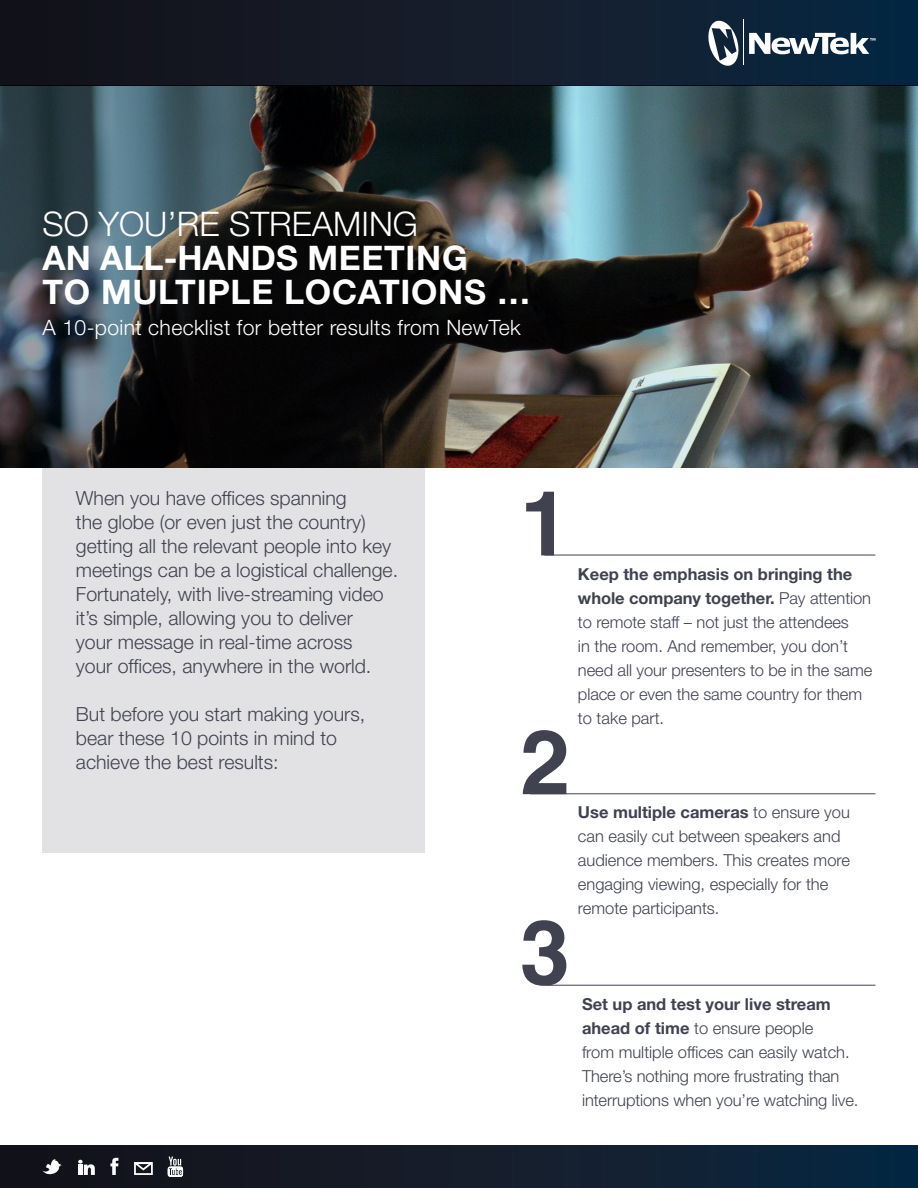
<style>
.page{position:relative;width:918px;height:1188px;background:#fff}
.page>*{position:absolute;margin:0;border:0;box-sizing:border-box;transform-origin:0 0}
.t1{font:700 90px "Helvetica";color:#404250}
.t2{font:700 33.9px/33.9px "Helvetica Neue LT Std";letter-spacing:.02em;color:#fff}
.t3{font:300 21.15px "Helvetica Neue LT Std";letter-spacing:.015em;color:#fff}
.t4{font:300 19.5px/24px "Helvetica Neue LT Std";color:#404250}
.t5{font:300 16.5px/24px "Helvetica Neue LT Std";color:#404250}
.s1{font-weight:300}
.s2{font-weight:700}
</style>
<div class="page">
<div style="left:43px;top:468px;width:382px;height:385px;background:#e2e1e3"></div>
<img style="left:0;top:85px;width:918px;height:383px">
<div style="left:0;top:1145px;width:918px;height:43px;background:linear-gradient(to right,#171117,#0b2840)"></div>
<svg style="left:137px;top:1165px;width:13px;height:7px"></svg>
<div style="left:134px;top:1162px;width:19px;height:13px;border:2px solid #fff"></div>
<svg style="left:110px;top:1158px;width:8px;height:17px"></svg>
<svg style="left:78px;top:1160px;width:17px;height:15px"></svg>
<svg style="left:168px;top:1157px;width:15px;height:20px"></svg>
<svg style="left:43px;top:1158px;width:19px;height:17px"></svg>
<div style="left:0;top:0;width:918px;height:85px;background:linear-gradient(to right,#171117,#0c2841)"></div>
<hr style="left:743px;top:19px;width:1px;height:45px;background:#fff">
<svg style="left:706px;top:19px;width:35px;height:49px"></svg>
<svg style="left:749px;top:33px;width:126px;height:21px"></svg>
<hr style="left:544px;top:555px;width:331px;height:1px;background:#404250">
<hr style="left:530px;top:793px;width:345px;height:1px;background:#404250">
<hr style="left:547px;top:985px;width:328px;height:1px;background:#404250">
<p class="t2" style="left:43px;top:206px;width:490px"><span class="s1">SO YOU’RE STREAMING<br></span>AN ALL-HANDS MEETING<br>TO MULTIPLE LOCATIONS …</p>
<p class="t3" style="left:43px;top:315px;width:480px">A 10-point checklist for better results from NewTek</p>
<p class="t4" style="left:76px;top:486px;width:324px">When you have offices spanning<br>the globe (or even just the country) getting all the relevant people into key meetings can be a logistical challenge.<br>Fortunately, with live-streaming video it’s simple, allowing you to deliver<br>your message in real-time across<br>your offices, anywhere in the world.</p>
<p class="t4" style="left:76px;top:702px;width:291px">But before you start making yours, bear these 10 points in mind to achieve the best results:</p>
<p class="t1" style="left:520px;top:451px;width:52px">1</p>
<p class="t1" style="left:520px;top:690px;width:52px">2</p>
<p class="t1" style="left:520px;top:880px;width:52px">3</p>
<p class="t5" style="left:578px;top:562px;width:296px"><span class="s2">Keep the emphasis on bringing the whole company together.</span> Pay attention to remote staff – not just the attendees<br>in the room. And remember, you don’t need all your presenters to be in the same place or even the same country for them to take part.</p>
<p class="t5" style="left:578px;top:800px;width:274px"><span class="s2">Use multiple cameras</span> to ensure you can easily cut between speakers and audience members. This creates more engaging viewing, especially for the remote participants.</p>
<p class="t5" style="left:582px;top:991px;width:278px"><span class="s2">Set up and test your live stream ahead of time</span> to ensure people<br>from multiple offices can easily watch.<br>There’s nothing more frustrating than interruptions when you’re watching live.</p>
</div>
